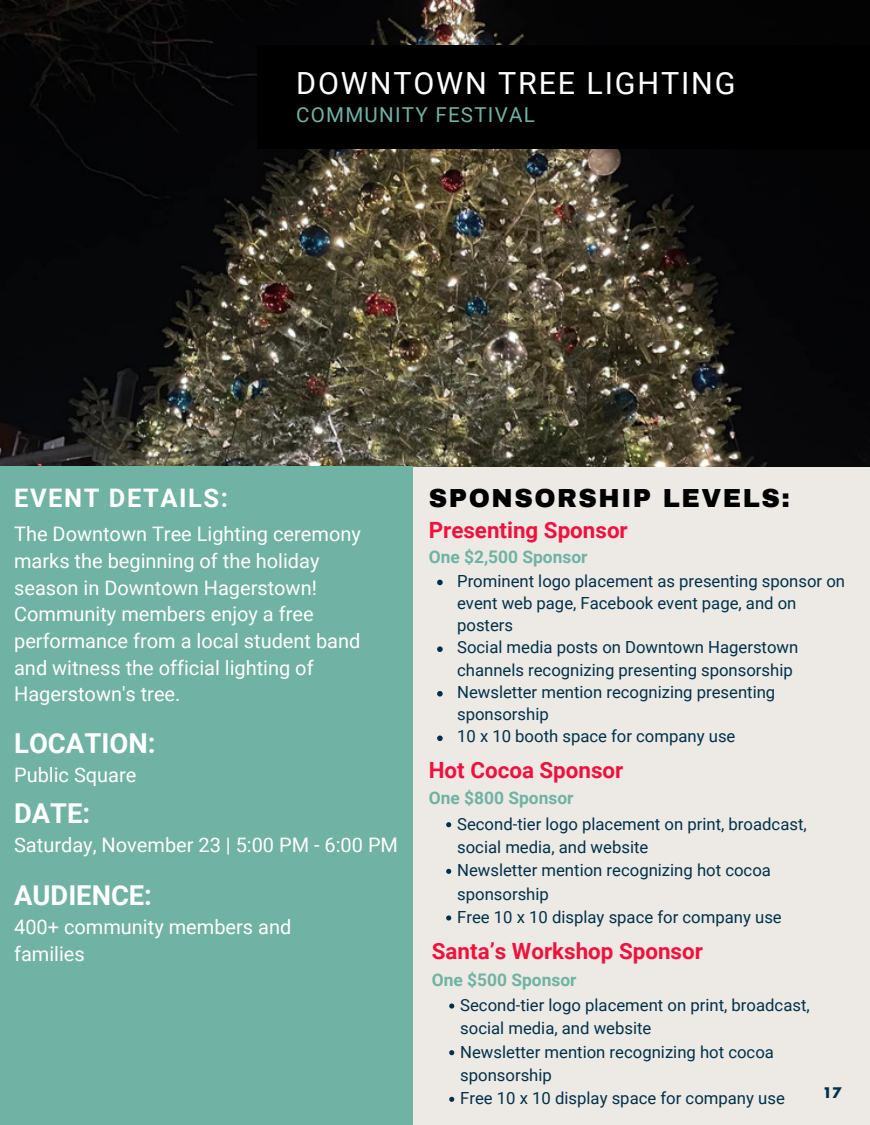
<style>
.page{position:relative;width:870px;height:1125px;background:#edeae5}
.page>*{position:absolute;margin:0;border:0;box-sizing:border-box;transform-origin:0 0}
.t1{font:30.5px "Roboto";letter-spacing:.06em;color:#fff}
.t2{font:700 27.5px "Roboto";color:#fff}
.t3{font:900 25.5px "Archivo";letter-spacing:.06em;color:#000}
.t4{font:700 25.5px "Roboto";letter-spacing:.06em;color:#fff}
.t5{font:700 22.5px "Roboto";color:#f0123d}
.t6{font:20.5px "Roboto";letter-spacing:.06em;color:#70b2a3}
.t7{font:20px/26.8px "Roboto";color:#fff}
.t8{font:700 17.5px "Roboto";color:#70b2a3}
.t9{font:700 17.25px "Roboto";color:#70b2a3}
.t10{font:16.75px/23.2px "Roboto";color:#01304a}
.t11{font:700 14.25px "Futura Std";color:#01304a}
</style>
<div class="page">
<img style="left:0;top:0;width:870px;height:466px">
<div style="left:0;top:466px;width:413px;height:659px;background:#70b2a3"></div>
<div style="left:257px;top:45px;width:613px;height:103px;background:#000"></div>
<svg style="left:449px;top:1004px;width:5px;height:5px"></svg>
<svg style="left:449px;top:1050px;width:5px;height:5px"></svg>
<svg style="left:449px;top:1097px;width:5px;height:5px"></svg>
<svg style="left:437px;top:580px;width:6px;height:5px"></svg>
<svg style="left:437px;top:646px;width:6px;height:6px"></svg>
<svg style="left:437px;top:691px;width:6px;height:6px"></svg>
<svg style="left:437px;top:736px;width:6px;height:5px"></svg>
<svg style="left:446px;top:822px;width:5px;height:5px"></svg>
<svg style="left:446px;top:869px;width:5px;height:5px"></svg>
<svg style="left:446px;top:915px;width:5px;height:6px"></svg>
<p class="t1" style="left:296px;top:66px;width:441px">DOWNTOWN TREE LIGHTING</p>
<p class="t6" style="left:296px;top:103px;width:240px">COMMUNITY FESTIVAL</p>
<p class="t4" style="left:14px;top:483px;width:215px">EVENT DETAILS:</p>
<p class="t7" style="left:14px;top:521px;width:348px">The Downtown Tree Lighting ceremony marks the beginning of the holiday season in Downtown Hagerstown!<br>Community members enjoy a free performance from a local student band and witness the official lighting of<br>Hagerstown's tree.</p>
<p class="t2" style="left:14px;top:727px;width:143px">LOCATION:</p>
<p class="t7" style="left:14px;top:762px;width:124px">Public Square</p>
<p class="t2" style="left:14px;top:798px;width:78px">DATE:</p>
<p class="t7" style="left:14px;top:832px;width:385px">Saturday, November 23 | 5:00 PM - 6:00 PM</p>
<p class="t2" style="left:14px;top:879px;width:139px">AUDIENCE:</p>
<p class="t7" style="left:14px;top:914px;width:279px">400+ community members and families</p>
<p class="t3" style="left:429px;top:485px;width:363px">SPONSORSHIP LEVELS:</p>
<p class="t5" style="left:429px;top:517px;width:201px">Presenting Sponsor</p>
<p class="t9" style="left:429px;top:547px;width:160px">One $2,500 Sponsor</p>
<p class="t10" style="left:457px;top:570px;width:389px;line-height:22.2px">Prominent logo placement as presenting sponsor on event web page, Facebook event page, and on posters</p>
<p class="t10" style="left:457px;top:637px;width:343px;line-height:22.2px">Social media posts on Downtown Hagerstown channels recognizing presenting sponsorship</p>
<p class="t10" style="left:457px;top:681px;width:320px;line-height:22.2px">Newsletter mention recognizing presenting sponsorship</p>
<p class="t10" style="left:457px;top:725px;width:280px">10 x 10 booth space for company use</p>
<p class="t5" style="left:429px;top:757px;width:196px">Hot Cocoa Sponsor</p>
<p class="t8" style="left:429px;top:788px;width:146px">One $800 Sponsor</p>
<p class="t10" style="left:457px;top:812px;width:351px">Second-tier logo placement on print, broadcast, social media, and website</p>
<p class="t10" style="left:457px;top:859px;width:315px">Newsletter mention recognizing hot cocoa sponsorship</p>
<p class="t10" style="left:457px;top:906px;width:326px">Free 10 x 10 display space for company use</p>
<p class="t5" style="left:432px;top:939px;width:273px">Santa’s Workshop Sponsor</p>
<p class="t8" style="left:432px;top:969px;width:146px">One $500 Sponsor</p>
<p class="t10" style="left:460px;top:994px;width:351px">Second-tier logo placement on print, broadcast, social media, and website</p>
<p class="t10" style="left:460px;top:1040px;width:315px">Newsletter mention recognizing hot cocoa sponsorship</p>
<p class="t10" style="left:460px;top:1087px;width:326px">Free 10 x 10 display space for company use</p>
<p class="t11" style="left:823px;top:1086px;width:21px">17</p>
</div>
